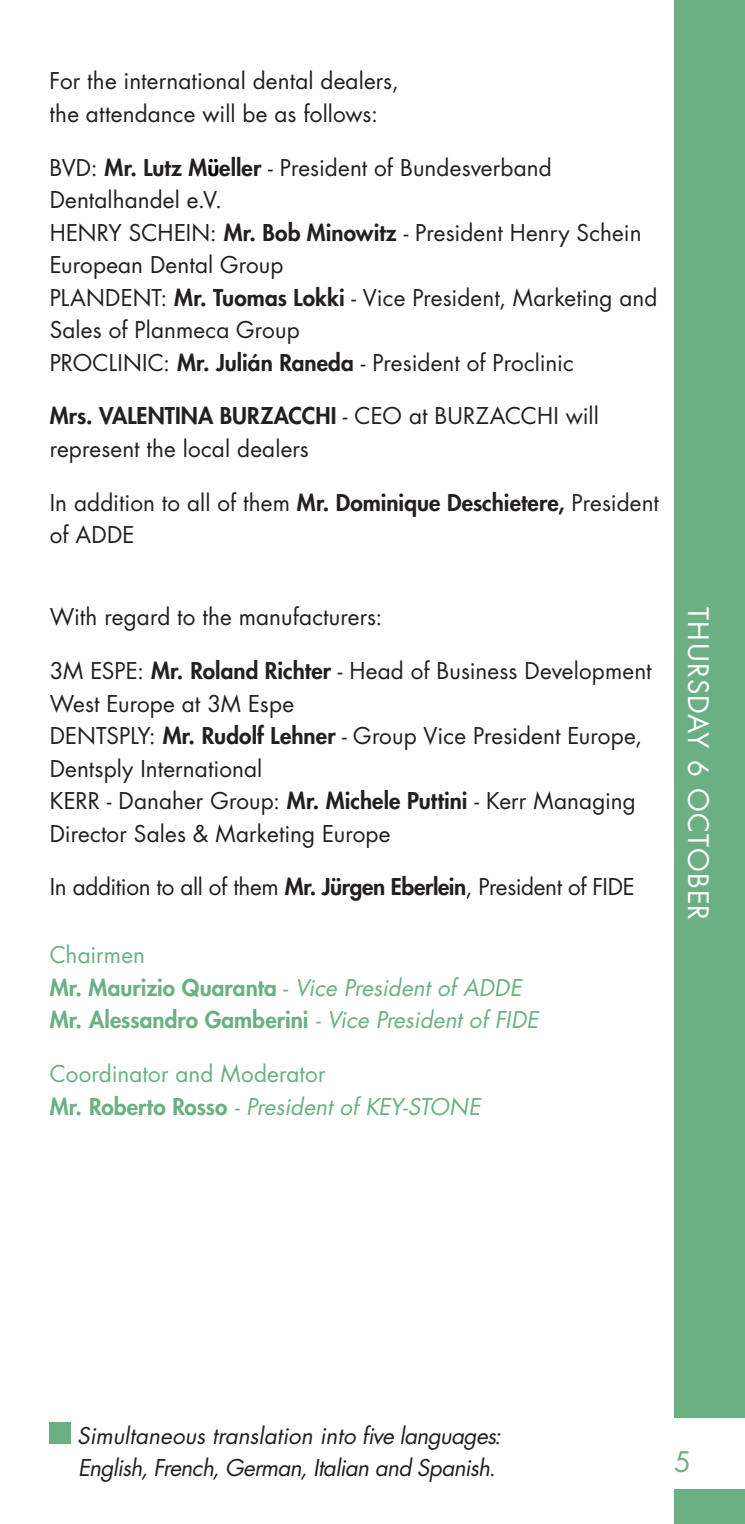
<style>
.page{position:relative;width:745px;height:1524px;background:#fff}
.page>*{position:absolute;margin:0;border:0;box-sizing:border-box;transform-origin:0 0}
.t1{font:27.5px "Futura Std";letter-spacing:.045em;color:#fff}
.t2{font:27.5px "Futura Std";color:#6bb083}
.t3{font:22.5px/32.5px "Futura Std";letter-spacing:.005em;color:#231f20}
.t4{font:800 22.5px/32.5px "Futura Std";letter-spacing:.005em;color:#6bb083}
.t5{font:italic 22.5px/32.5px "Futura Std";letter-spacing:-.025em;color:#231f20}
.t6{font:22.5px/32.5px "Futura Std";letter-spacing:.005em;color:#6bb083}
.t7{font:22.5px "Futura Std";letter-spacing:-.02em;color:#231f20}
.s1{font-weight:800}
.s2{font-weight:800;color:#000}
.s3{font-weight:400}
.s4{font-weight:400;font-style:italic}
.s5{font-style:italic}
</style>
<div class="page">
<div style="left:673px;top:0;width:71px;height:1524px;background:#6bb083"></div>
<div style="left:659px;top:1417px;width:85px;height:71px;background:#fff"></div>
<div style="left:50px;top:1422px;width:21px;height:21px;background:#6bb083"></div>
<p class="t3" style="left:50px;top:65px;width:350px">For the international dental dealers, the attendance will be as follows:</p>
<p class="t3" style="left:50px;top:151px;width:609px">BVD: <span class="s1">Mr. Lutz M</span><span class="s2">ü</span><span class="s1">eller</span> - President of Bundesverband Dentalhandel e.V.<br>H ENRY SCH EIN: <span class="s1">Mr. Bob Minowitz</span> - President Henry Schein European Dental Group<br>PLANDENT: <span class="s1">Mr. Tuomas Lokki</span> - Vice President, Marketing and Sales of Planmeca Group<br>PROCLINIC: <span class="s1">Mr. Julián Raneda</span> - President of Proclinic</p>
<p class="t3" style="left:50px;top:400px;width:550px"><span class="s1">Mrs. Valentina Burzacchi</span> - CEO at BURZACCH I will represent the local dealers</p>
<p class="t3" style="left:50px;top:486px;width:610px">In addition to all of them <span class="s1">Mr. Dominique Deschietere,</span> President of ADDE</p>
<p class="t3" style="left:50px;top:601px;width:334px">With regard to the manufacturers:</p>
<p class="t3" style="left:50px;top:655px;width:603px">3M ESPE: <span class="s1">Mr. Roland Richter</span> - H ead of Business Development West Europe at 3M Espe<br>DENTSPLY: <span class="s1">Mr. Rudolf Lehner</span> - Group Vice President Europe, Dentsply International<br>KERR - Danaher Group: <span class="s1">Mr. Michele Puttini</span> - Kerr Managing Director Sales &amp; Marketing Europe</p>
<p class="t7" style="left:50px;top:873px;width:586px">In addition to all of them <span class="s1">Mr. Jürgen Eberlein</span>, President of FIDE</p>
<p class="t4" style="left:50px;top:939px;width:490px"><span class="s3">Chairmen<br></span>Mr. Maurizio Quaranta <span class="s3">-</span> <span class="s4">Vice President of ADDE<br></span>Mr. Alessandro Gamberini <span class="s4">- Vice President of FIDE</span></p>
<p class="t6" style="left:50px;top:1058px;width:432px">Coordinator and Moderator<br><span class="s1">Mr. Roberto Rosso</span> <span class="s5">- President of KEY-STONE</span></p>
<p class="t1" style="left:715px;top:607px;width:315px;rotate:90deg">TH URSDAY 6 OCTOBER</p>
<p class="t5" style="left:77px;top:1419px;width:425px">Simultaneous translation into five languages:<br>English, French, German, Italian and Spanish.</p>
<p class="t2" style="left:673px;top:1444px;width:18px">5</p>
</div>
